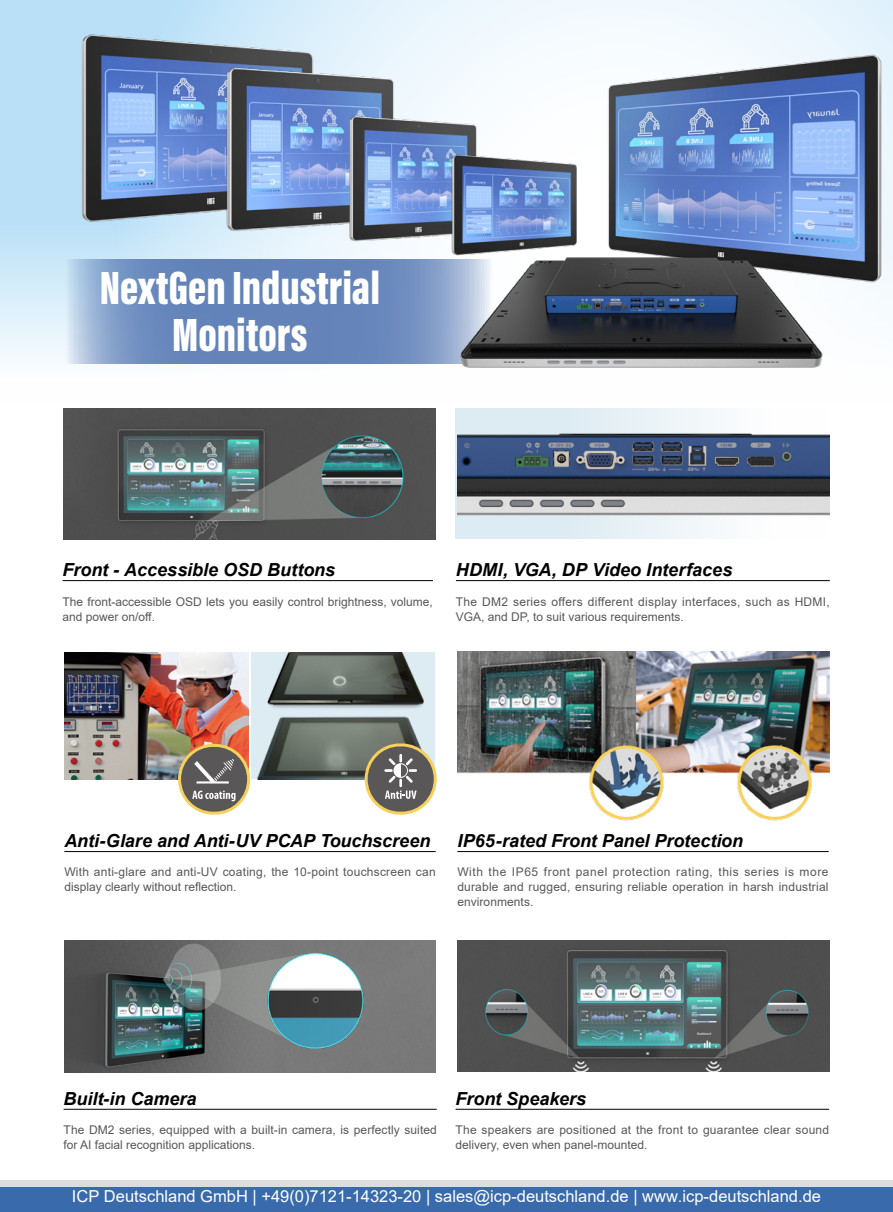
<style>
.page{position:relative;width:893px;height:1212px;background:#fff}
.page>*{position:absolute;margin:0;border:0;box-sizing:border-box;transform-origin:0 0}
.t1{font:48px/46.5px "Acumin Variable Concept";color:#fff;text-align:center}
.t2{font:italic 700 18px "Arial";color:#000}
.t3{font:16.5px "Arial";color:#fff}
.t4{font:12px/15px "Arial";letter-spacing:.005em;color:#595757}
.t5{font:12px/15px "Arial";letter-spacing:.025em;color:#595757}
</style>
<div class="page">
<svg style="left:0;top:0;width:893px;height:360px"></svg>
<div style="left:0;top:1180px;width:893px;height:32px;background:#dcdddd"></div>
<div style="left:0;top:1187px;width:893px;height:25px;background:#396aab"></div>
<img style="left:599px;top:46px;width:294px;height:237px">
<img style="left:50px;top:21px;width:293px;height:240px">
<img style="left:196px;top:49px;width:226px;height:203px">
<img style="left:65px;top:653px;width:183px;height:126px">
<img style="left:252px;top:653px;width:183px;height:126px">
<hr style="left:456px;top:580px;width:374px;height:1px;background:#000">
<hr style="left:63px;top:580px;width:370px;height:1px;background:#000">
<hr style="left:64px;top:851px;width:372px;height:1px;background:#000">
<div style="left:180px;top:745px;width:69px;height:68px;background:#595757;border-radius:34px"></div>
<div style="left:178px;top:744px;width:72px;height:71px;border:3px solid #f6d05b;border-radius:34px"></div>
<svg style="left:192px;top:790px;width:44px;height:11px"></svg>
<svg style="left:194px;top:759px;width:40px;height:24px"></svg>
<div style="left:366px;top:745px;width:69px;height:68px;background:#595757;border-radius:34px"></div>
<div style="left:365px;top:743px;width:72px;height:72px;border:3px solid #f6d05b;border-radius:34px"></div>
<svg style="left:384px;top:754px;width:33px;height:45px"></svg>
<hr style="left:457px;top:851px;width:372px;height:1px;background:#000">
<hr style="left:64px;top:1109px;width:373px;height:1px;background:#000">
<hr style="left:456px;top:1109px;width:373px;height:1px;background:#000">
<img style="left:64px;top:408px;width:372px;height:132px">
<div style="left:455px;top:408px;width:373px;height:130px;background:linear-gradient(to right,#d6e7ef,#fff)"></div>
<img style="left:457px;top:652px;width:372px;height:169px">
<img style="left:457px;top:940px;width:373px;height:131px">
<img style="left:457px;top:417px;width:373px;height:122px">
<img style="left:64px;top:941px;width:372px;height:131px">
<img style="left:166px;top:954px;width:82px;height:93px">
<img style="left:248px;top:954px;width:128px;height:100px">
<svg style="left:64px;top:259px;width:385px;height:105px;background:#718fc0"></svg>
<img style="left:326px;top:102px;width:172px;height:155px">
<img style="left:435px;top:147px;width:158px;height:129px">
<img style="left:449px;top:186px;width:384px;height:182px">
<h1 class="t1" style="left:100px;top:262px;width:282px">NextGen Industrial<br>Monitors</h1>
<h2 class="t2" style="left:63px;top:558px;width:274px">Front - Accessible OSD Buttons</h2>
<p class="t4" style="left:63px;top:594px;width:372px">The front-accessible OSD lets you easily control brightness, volume, and power on/off.</p>
<h2 class="t2" style="left:456px;top:558px;width:278px">HDMI, VGA, DP Video Interfaces</h2>
<p class="t5" style="left:456px;top:594px;width:375px">The DM2 series offers different display interfaces, such as HDMI,<br>VGA, and DP, to suit various requirements.</p>
<h2 class="t2" style="left:64px;top:828px;width:367px">Anti-Glare and Anti-UV PCAP Touchscreen</h2>
<p class="t4" style="left:64px;top:865px;width:373px">With anti-glare and anti-UV coating, the 10-point touchscreen can display clearly without reflection.</p>
<h2 class="t2" style="left:457px;top:828px;width:287px">IP65-rated Front Panel Protection</h2>
<p class="t4" style="left:457px;top:865px;width:373px;text-align:justify">With the IP65 front panel protection rating, this series is more durable and rugged, ensuring reliable operation in harsh industrial environments.</p>
<h2 class="t2" style="left:64px;top:1086px;width:135px">Built-in Camera</h2>
<p class="t4" style="left:64px;top:1122px;width:375px">The DM2 series, equipped with a built-in camera, is perfectly suited for AI facial recognition applications.</p>
<h2 class="t2" style="left:456px;top:1086px;width:132px">Front Speakers</h2>
<p class="t4" style="left:456px;top:1122px;width:375px">The speakers are positioned at the front to guarantee clear sound delivery, even when panel-mounted.</p>
<h3 class="t3" style="left:72px;top:1185px;width:751px">ICP Deutschland GmbH | +49(0)7121-14323-20 | sales@icp-deutschland.de | www.icp-deutschland.de</h3>
</div>
